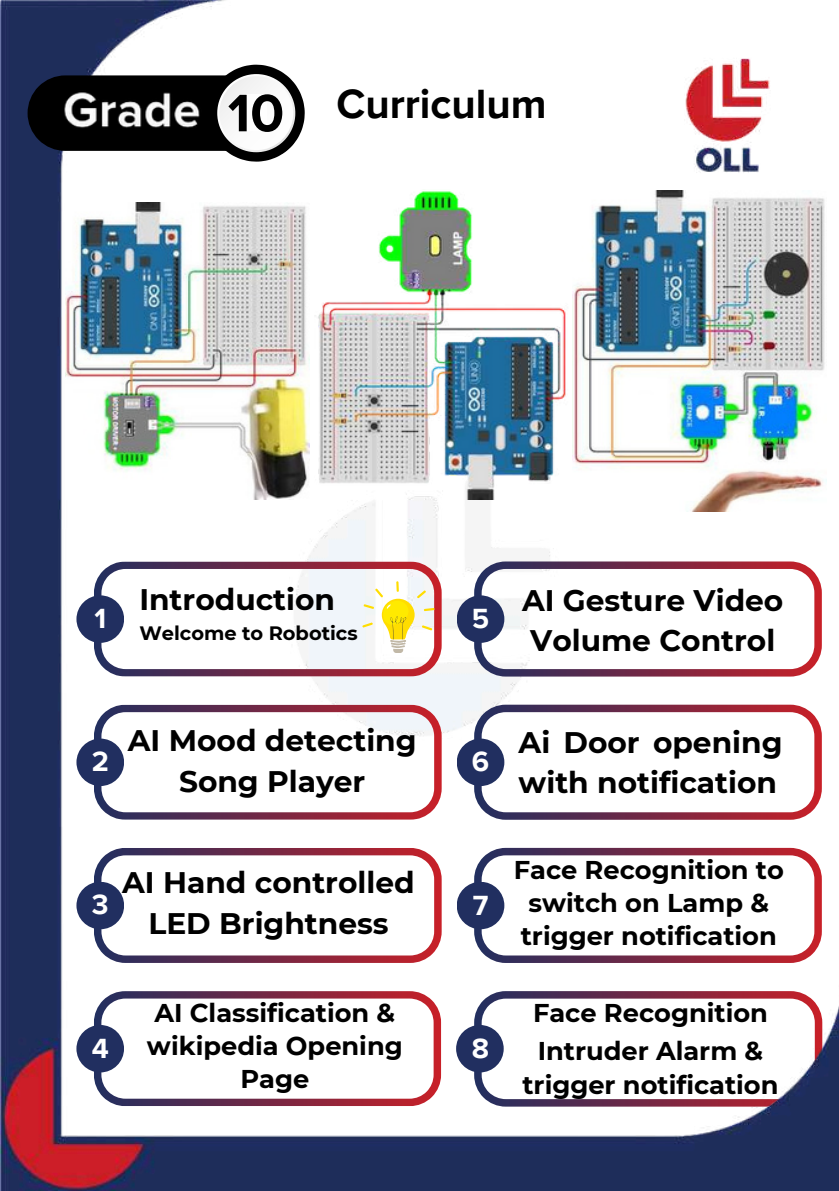
<style>
.page{position:relative;width:839px;height:1191px;background:#fff}
.page>*{position:absolute;margin:0;border:0;box-sizing:border-box;transform-origin:0 0}
.t1{font:700 54.6px "Proxima Nova";color:#000}
.t2{font:700 42px "Proxima Nova";color:#000}
.t3{font:700 29.6px/40.4px "Montserrat";color:#000}
.t4{font:700 28.6px "Proxima Nova";color:#fff}
.t5{font:700 25.6px/33px "Montserrat";color:#000;text-align:center}
.t6{font:700 19.4px "Montserrat";color:#000}
</style>
<div class="page">
<img style="left:0;top:0;width:838px;height:1191px">
<svg style="left:28px;top:75px;width:180px;height:76px;background:#0b101e"></svg>
<svg style="left:208px;top:65px;width:97px;height:97px"></svg>
<div style="left:246px;top:94px;width:21px;height:37px;background:#fefefe"></div>
<svg style="left:82px;top:981px;width:370px;height:135px"></svg>
<svg style="left:76px;top:1025px;width:48px;height:47px;fill:#212f60"></svg>
<svg style="left:456px;top:1025px;width:47px;height:47px;fill:#212f60"></svg>
<svg style="left:82px;top:552px;width:370px;height:135px"></svg>
<svg style="left:76px;top:595px;width:48px;height:48px;fill:#212f60"></svg>
<svg style="left:462px;top:552px;width:369px;height:135px"></svg>
<svg style="left:456px;top:595px;width:48px;height:48px;fill:#212f60"></svg>
<svg style="left:362px;top:581px;width:72px;height:72px"></svg>
<svg style="left:82px;top:695px;width:370px;height:135px"></svg>
<svg style="left:76px;top:739px;width:48px;height:47px;fill:#212f60"></svg>
<svg style="left:462px;top:695px;width:369px;height:135px"></svg>
<svg style="left:456px;top:739px;width:48px;height:47px;fill:#212f60"></svg>
<svg style="left:82px;top:838px;width:370px;height:135px"></svg>
<svg style="left:76px;top:882px;width:48px;height:47px;fill:#212f60"></svg>
<svg style="left:462px;top:838px;width:369px;height:135px"></svg>
<svg style="left:456px;top:882px;width:48px;height:47px;fill:#212f60"></svg>
<img style="left:45px;top:74px;width:174px;height:74px">
<img style="left:65px;top:203px;width:245px;height:297px">
<img style="left:572px;top:191px;width:254px;height:321px">
<img style="left:315px;top:189px;width:253px;height:311px">
<p class="t1" style="left:228px;top:81px;width:58px">10</p>
<p class="t2" style="left:336px;top:79px;width:212px">Curriculum</p>
<h2 class="t3" style="left:139px;top:579px;width:197px">Introduction</h2>
<p class="t6" style="left:139px;top:621px;width:220px">Welcome to Robotics</p>
<p class="t4" style="left:94px;top:602px;width:13px">1</p>
<h2 class="t4" style="left:472px;top:602px;width:19px">5</h2>
<h3 class="t3" style="left:522px;top:580px;width:263px">AI Gesture Video<br>Volume Control</h3>
<p class="t4" style="left:92px;top:745px;width:19px">2</p>
<h2 class="t3" style="left:128px;top:720px;width:290px">AI Mood detecting</h2>
<p class="t3" style="left:179px;top:761px;width:188px">Song Player</p>
<p class="t4" style="left:472px;top:745px;width:19px">6</p>
<p class="t3" style="left:518px;top:722px;width:265px">Ai Door opening with notification</p>
<h2 class="t4" style="left:92px;top:888px;width:18px">3</h2>
<p class="t3" style="left:122px;top:863px;width:294px">AI Hand controlled</p>
<h2 class="t3" style="left:148px;top:904px;width:242px">LED Brightness</h2>
<h2 class="t4" style="left:472px;top:888px;width:17px">7</h2>
<p class="t5" style="left:513px;top:853px;width:271px">Face Recognition to switch on Lamp &amp; trigger notification</p>
<p class="t4" style="left:92px;top:1031px;width:19px">4</p>
<p class="t5" style="left:147px;top:997px;width:257px">AI Classification &amp; wikipedia Opening<br>Page</p>
<p class="t4" style="left:472px;top:1031px;width:19px">8</p>
<p class="t5" style="left:533px;top:994px;width:236px;line-height:37.6px;text-align:left">Face Recognition<br>Intruder Alarm &amp;</p>
<p class="t5" style="left:522px;top:1069px;width:257px">trigger notification</p>
</div>
